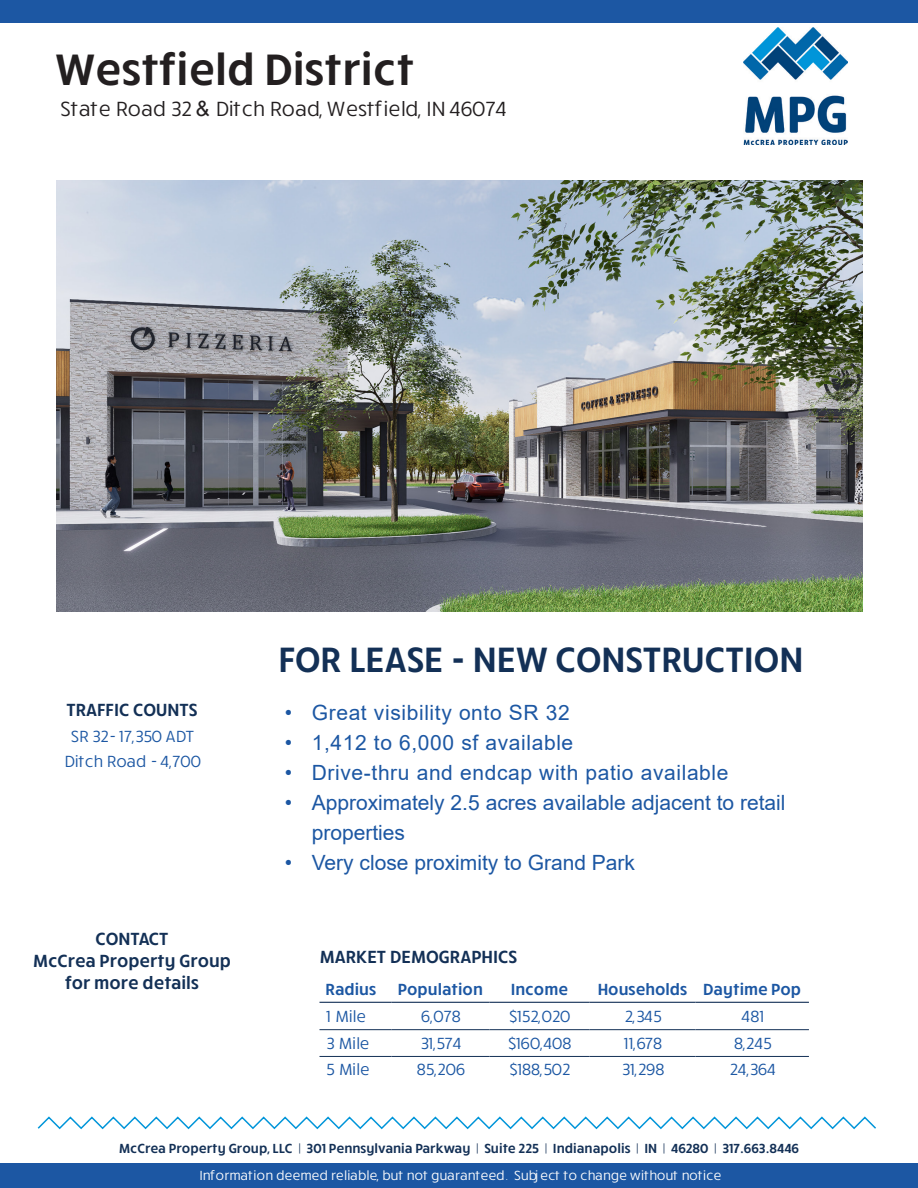
<style>
.page{position:relative;width:918px;height:1188px;background:#fff}
.page>*{position:absolute;margin:0;border:0;box-sizing:border-box;transform-origin:0 0}
.t1{font:600 45px "Ruck Sack";color:#231f20}
.t2{font:600 36px "Ruck Sack";color:#133056}
.t3{font:21px/30px "Arial";color:#1c57a3}
.t4{font:21px "Arial";letter-spacing:.03em;color:#1c57a3}
.t5{font:21px "Ruck Sack";color:#231f20}
.t6{font:600 18px "Ruck Sack";color:#133056}
.t7{font:16.5px "Ruck Sack";color:#1c57a3}
.t8{font:600 16.5px "Ruck Sack";color:#1c57a3}
.t9{font:600 13.5px "Ruck Sack";color:#133056}
.t10{font:13.5px "Ruck Sack";color:#fff}
.s1{font-family:"Arial"}
</style>
<div class="page">
<hr style="left:320px;top:1002px;width:71px;height:1px;background:#133056">
<hr style="left:391px;top:1002px;width:98px;height:1px;background:#133056">
<hr style="left:489px;top:1002px;width:100px;height:1px;background:#133056">
<hr style="left:589px;top:1002px;width:107px;height:1px;background:#133056">
<hr style="left:696px;top:1002px;width:113px;height:1px;background:#133056">
<hr style="left:320px;top:1029px;width:71px;height:1px;background:#133056">
<hr style="left:391px;top:1029px;width:98px;height:1px;background:#133056">
<hr style="left:489px;top:1029px;width:100px;height:1px;background:#133056">
<hr style="left:589px;top:1029px;width:107px;height:1px;background:#133056">
<hr style="left:696px;top:1029px;width:113px;height:1px;background:#133056">
<hr style="left:320px;top:1056px;width:71px;height:1px;background:#133056">
<hr style="left:391px;top:1056px;width:98px;height:1px;background:#133056">
<hr style="left:489px;top:1056px;width:100px;height:1px;background:#133056">
<hr style="left:589px;top:1056px;width:107px;height:1px;background:#133056">
<hr style="left:696px;top:1056px;width:113px;height:1px;background:#133056">
<img style="left:743px;top:27px;width:105px;height:117px">
<div style="left:0;top:0;width:918px;height:23px;background:#1c57a3"></div>
<div style="left:0;top:1163px;width:918px;height:25px;background:#1c57a3"></div>
<svg style="left:37px;top:1116px;width:839px;height:14px"></svg>
<img style="left:57px;top:181px;width:805px;height:430px">
<p class="t1" style="left:56px;top:39px;width:360px">Westfield District</p>
<p class="t5" style="left:60px;top:94px;width:448px">State Road 32 <span class="s1">&amp;</span> Ditch Road, Westfield, IN 46074</p>
<p class="t6" style="left:67px;top:698px;width:132px">TRAFFIC COUNTS</p>
<p class="t7" style="left:70px;top:725px;width:125px">SR 32- 17,350 ADT</p>
<p class="t7" style="left:64px;top:750px;width:138px">Ditch Road - 4,700</p>
<p class="t6" style="left:95px;top:927px;width:75px">CONTACT</p>
<p class="t6" style="left:33px;top:949px;width:200px">McCrea Property Group</p>
<p class="t6" style="left:65px;top:970px;width:135px">for more details</p>
<p class="t2" style="left:278px;top:635px;width:527px">FOR LEASE - NEW CONSTRUCTION</p>
<p class="t4" style="left:285px;top:698px;width:286px">• Great visibility onto SR 32</p>
<p class="t4" style="left:285px;top:728px;width:290px">• 1,412 to 6,000 sf available</p>
<p class="t4" style="left:285px;top:758px;width:445px">• Drive-thru and endcap with patio available</p>
<p class="t3" style="left:312px;top:788px;width:475px;text-indent:-27px">• Approximately 2.5 acres available adjacent to retail properties</p>
<p class="t3" style="left:285px;top:848px;width:352px">• Very close proximity to Grand Park</p>
<p class="t6" style="left:320px;top:944px;width:199px">MARKET DEMOGRAPHICS</p>
<p class="t8" style="left:326px;top:979px;width:52px">Radius</p>
<p class="t8" style="left:398px;top:979px;width:87px">Population</p>
<p class="t8" style="left:511px;top:979px;width:59px">Income</p>
<p class="t8" style="left:598px;top:979px;width:91px">Households</p>
<p class="t8" style="left:703px;top:979px;width:100px">Daytime Pop</p>
<p class="t7" style="left:326px;top:1005px;width:41px">1 Mile</p>
<p class="t7" style="left:421px;top:1005px;width:41px">6,078</p>
<p class="t7" style="left:509px;top:1005px;width:63px">$152,020</p>
<p class="t7" style="left:624px;top:1005px;width:38px">2,345</p>
<p class="t7" style="left:741px;top:1005px;width:24px">481</p>
<p class="t7" style="left:326px;top:1032px;width:45px">3 Mile</p>
<p class="t7" style="left:420px;top:1032px;width:43px">31,574</p>
<p class="t7" style="left:508px;top:1032px;width:65px">$160,408</p>
<p class="t7" style="left:623px;top:1032px;width:40px">11,678</p>
<p class="t7" style="left:733px;top:1032px;width:39px">8,245</p>
<p class="t7" style="left:326px;top:1058px;width:45px">5 Mile</p>
<p class="t7" style="left:416px;top:1058px;width:50px">85,206</p>
<p class="t7" style="left:509px;top:1058px;width:62px">$188,502</p>
<p class="t7" style="left:621px;top:1058px;width:44px">31,298</p>
<p class="t7" style="left:729px;top:1058px;width:48px">24,364</p>
<p class="t9" style="left:119px;top:1139px;width:682px">McCrea Property Group, LLC | 301 Pennsylvania Parkway | Suite 225 | Indianapolis | IN | 46280 | 317.663.8446</p>
<p class="t10" style="left:199px;top:1166px;width:523px">Information deemed reliable, but not guaranteed. Subject to change without notice</p>
</div>
